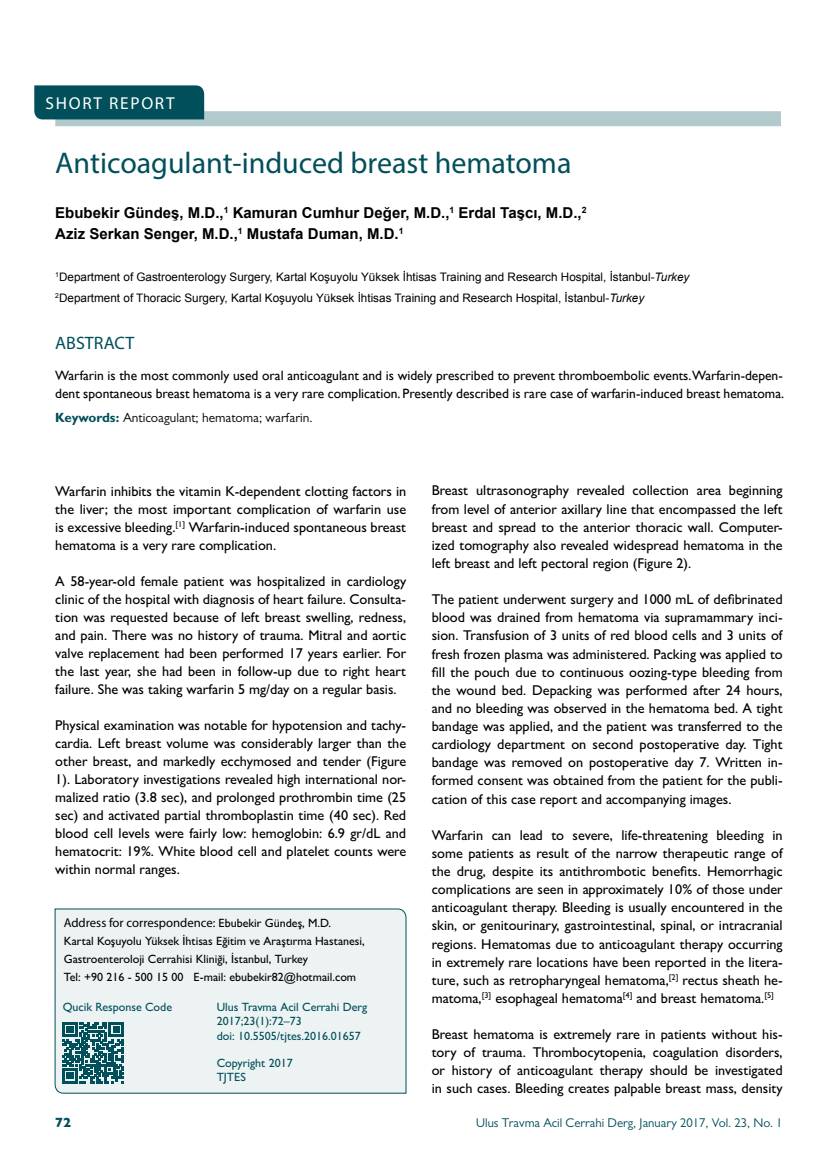
<style>
.page{position:relative;width:838px;height:1170px;background:#fff}
.page>*{position:absolute;margin:0;border:0;box-sizing:border-box;transform-origin:0 0}
.t1{font:30px "Myriad Pro";color:#004f5a}
.t2{font:18px "Myriad Pro";color:#004f5a}
.t3{font:17.25px "Myriad Pro";letter-spacing:.1em;color:#fff}
.t4{font:700 15px/21px "Arial";color:#000}
.t5{font:500 14.25px/18.1px "Gill Sans MT Pro";color:#000;text-align:justify}
.t6{font:13.5px/18px "Gill Sans";color:#000}
.t7{font:800 13.5px "Gill Sans MT Pro";color:#004f5a}
.t8{font:13.35px "Gill Sans MT Pro";color:#000}
.t9{font:12.75px "Gill Sans MT Pro";color:#004f5a}
.t10{font:12.75px "Myriad Pro";color:#000}
.t11{font:500 12px/18px "Gill Sans MT Pro";color:#000}
.t12{font:500 12px/14.4px "Gill Sans MT Pro";color:#004f5a}
.t13{font:11.7px/21px "Arial";color:#000}
.s1{font-style:italic}
.s2{font-weight:700;color:#004f5a}
.s3{font-family:"Gill Sans MT Pro";font-weight:500;font-size:12px}
</style>
<div class="page">
<div style="left:55px;top:111px;width:726px;height:15px;background:#b3cacd"></div>
<div style="left:34px;top:85px;width:170px;height:34px;background:#004f5a"></div>
<div style="left:55px;top:908px;width:351px;height:185px;background:#edf3f3"></div>
<svg style="left:63px;top:1022px;width:61px;height:61px;background:#447e86"></svg>
<p class="t3" style="left:46px;top:92px;width:131px">SHORT REPORT</p>
<h1 class="t1" style="left:55px;top:144px;width:517px">Anticoagulant-induced breast hematoma</h1>
<p class="t4" style="left:55px;top:202px;width:533px">Ebubekir Gündeş, M.D.,<sup>1</sup> Kamuran Cumhur Değer, M.D.,<sup>1</sup> Erdal Taşcı, M.D.,<sup>2<br></sup>Aziz Serkan Senger, M.D.,<sup>1</sup> Mustafa Duman, M.D.<sup>1</sup></p>
<p class="t13" style="left:55px;top:266px;width:635px"><sup>1</sup>Department of Gastroenterology Surgery, Kartal Koşuyolu Yüksek İhtisas Training and Research Hospital, İstanbul-<span class="s1">Turkey<br></span><sup>2</sup>Department of Thoracic Surgery, Kartal Koşuyolu Yüksek İhtisas Training and Research Hospital, İstanbul-<span class="s1">Turkey</span></p>
<p class="t2" style="left:55px;top:332px;width:81px">ABSTRACT</p>
<p class="t6" style="left:55px;top:366px;width:730px">Warfarin is the most commonly used oral anticoagulant and is widely prescribed to prevent thromboembolic events.Warfarin-depen&shy;dent spontaneous breast hematoma is a very rare complication. Presently described is rare case of warfarin-induced breast hematoma.</p>
<p class="t8" style="left:55px;top:409px;width:259px"><span class="s2">Keywords:</span> Anticoagulant; hematoma; warfarin.</p>
<p class="t5" style="left:55px;top:481px;width:352px">Warfarin inhibits the vitamin K-dependent clotting factors in the liver; the most important complication of warfarin use is excessive bleeding.<sup>[1]</sup> Warfarin-induced spontaneous breast hematoma is a very rare complication.</p>
<p class="t5" style="left:55px;top:571px;width:352px">A 58-year-old female patient was hospitalized in cardiology clinic of the hospital with diagnosis of heart failure. Consulta&shy;tion was requested because of left breast swelling, redness, and pain. There was no history of trauma. Mitral and aortic valve replacement had been performed 17 years earlier. For the last year, she had been in follow-up due to right heart failure. She was taking warfarin 5 mg/day on a regular basis.</p>
<p class="t5" style="left:55px;top:715px;width:352px">Physical examination was notable for hypotension and tachy&shy;cardia. Left breast volume was considerably larger than the other breast, and markedly ecchymosed and tender (Figure 1). Laboratory investigations revealed high international nor&shy;malized ratio (3.8 sec), and prolonged prothrombin time (25 sec) and activated partial thromboplastin time (40 sec). Red blood cell levels were fairly low: hemoglobin: 6.9 gr/dL and hematocrit: 19%. White blood cell and platelet counts were within normal ranges.</p>
<p class="t5" style="left:432px;top:481px;width:352px">Breast ultrasonography revealed collection area beginning from level of anterior axillary line that encompassed the left breast and spread to the anterior thoracic wall. Computer&shy;ized tomography also revealed widespread hematoma in the left breast and left pectoral region (Figure 2).</p>
<p class="t5" style="left:432px;top:590px;width:352px">The patient underwent surgery and 1000 mL of defibrinated blood was drained from hematoma via supramammary inci&shy;sion. Transfusion of 3 units of red blood cells and 3 units of fresh frozen plasma was administered. Packing was applied to fill the pouch due to continuous oozing-type bleeding from the wound bed. Depacking was performed after 24 hours, and no bleeding was observed in the hematoma bed. A tight bandage was applied, and the patient was transferred to the cardiology department on second postoperative day. Tight bandage was removed on postoperative day 7. Written in&shy;formed consent was obtained from the patient for the publi&shy;cation of this case report and accompanying images.</p>
<p class="t5" style="left:432px;top:825px;width:352px">Warfarin can lead to severe, life-threatening bleeding in some patients as result of the narrow therapeutic range of the drug, despite its antithrombotic benefits. Hemorrhagic complications are seen in approximately 10% of those under anticoagulant therapy. Bleeding is usually encountered in the skin, or genitourinary, gastrointestinal, spinal, or intracranial regions. Hematomas due to anticoagulant therapy occurring in extremely rare locations have been reported in the litera&shy;ture, such as retropharyngeal hematoma,<sup>[2]</sup> rectus sheath he&shy;matoma,<sup>[3]</sup> esophageal hematoma<sup>[4]</sup> and breast hematoma.<sup>[5]</sup></p>
<p class="t5" style="left:432px;top:1024px;width:352px">Breast hematoma is extremely rare in patients without his&shy;tory of trauma. Thrombocytopenia, coagulation disorders, or history of anticoagulant therapy should be investigated in such cases. Bleeding creates palpable breast mass, density</p>
<p class="t10" style="left:64px;top:914px;width:269px">Address for correspondence: <span class="s3">Ebubekir Gündeş, M.D.</span></p>
<p class="t11" style="left:64px;top:931px;width:302px">Kartal Koşuyolu Yüksek İhtisas Eğitim ve Araştırma Hastanesi,<br>Gastroenteroloji Cerrahisi Kliniği, İstanbul, Turkey<br>Tel: +90 216 - 500 15 00 E-mail: ebubekir82@hotmail.com</p>
<p class="t12" style="left:63px;top:999px;width:111px">Qucik Response Code</p>
<p class="t12" style="left:217px;top:999px;width:152px">Ulus Travma Acil Cerrahi Derg<br>2017;23(1):72–73<br>doi: 10.5505/tjtes.2016.01657</p>
<p class="t12" style="left:217px;top:1055px;width:78px">Copyright 2017<br>TJTES</p>
<p class="t7" style="left:55px;top:1114px;width:18px">72</p>
<p class="t9" style="left:476px;top:1115px;width:308px">Ulus Travma Acil Cerrahi Derg, January 2017, Vol. 23, No. 1</p>
</div>
